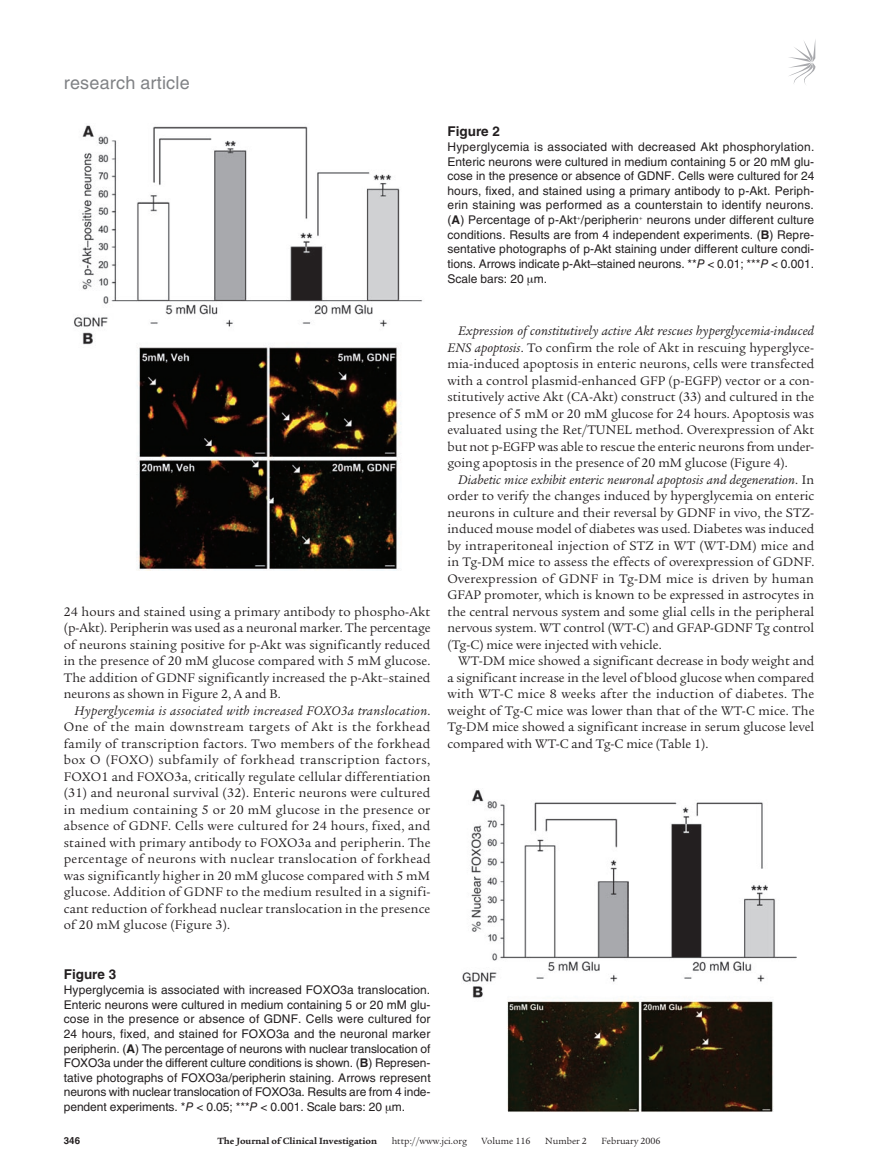
<style>
.page{position:relative;width:878px;height:1174px;background:#fff}
.page>*{position:absolute;margin:0;border:0;box-sizing:border-box;transform-origin:0 0}
.t1{font:18px "Helvetica LT Std";letter-spacing:.01em;color:#808285}
.t2{font:13.5px/16.5px "Legacy Serif Std";color:#231f20;text-align:justify}
.t3{font:700 13.5px "Helvetica LT Std";color:#231f20}
.t4{font:12px/14.7px "Helvetica LT Std";letter-spacing:-.005em;color:#231f20;text-align:justify}
.t5{font:9.75px "Legacy Serif Std";color:#231f20}
.t6{font:700 9.75px "Legacy Serif Std";color:#231f20}
.t7{font:700 9.75px "Helvetica LT Std";color:#231f20}
.s1{font-weight:700}
.s2{font-style:italic}
</style>
<div class="page">
<svg style="left:789px;top:41px;width:26px;height:44px"></svg>
<img style="left:74px;top:125px;width:349px;height:445px">
<img style="left:462px;top:789px;width:335px;height:323px">
<h1 class="t1" style="left:64px;top:72px;width:127px">research article</h1>
<p class="t3" style="left:447px;top:123px;width:54px">Figure 2</p>
<p class="t4" style="left:447px;top:139px;width:368px">Hyperglycemia is associated with decreased Akt phosphorylation.<br>Enteric neurons were cultured in medium containing 5 or 20 mM glu&shy;cose in the presence or absence of GDNF. Cells were cultured for 24 hours, fixed, and stained using a primary antibody to p-Akt. Periph&shy;erin staining was performed as a counterstain to identify neurons. (<span class="s1">A</span>) Percentage of p-Akt<sup>+</sup>/peripherin<sup>+</sup> neurons under different culture conditions. Results are from 4 independent experiments. (<span class="s1">B</span>) Repre&shy;sentative photographs of p-Akt staining under different culture condi&shy;tions. Arrows indicate p-Akt–stained neurons. **<span class="s2">P</span> &lt; 0.01; ***<span class="s2">P</span> &lt; 0.001.<br>Scale bars: 20 m.</p>
<p class="t2" style="left:64px;top:603px;width:368px">24 hours and stained using a primary antibody to phospho-Akt (p-Akt). Peripherin was used as a neuronal marker. The percentage of neurons staining positive for p-Akt was significantly reduced in the presence of 20 mM glucose compared with 5 mM glucose.<br>The addition of GDNF significantly increased the p-Akt–stained neurons as shown in Figure 2, A and B.</p>
<p class="t2" style="left:64px;top:702px;width:368px;text-indent:11px"><span class="s2">Hyperglycemia is associated with increased FOXO3a translocation</span>.<br>One of the main downstream targets of Akt is the forkhead family of transcription factors. Two members of the forkhead box O (FOXO) subfamily of forkhead transcription factors, FOXO1 and FOXO3a, critically regulate cellular differentiation (31) and neuronal survival (32). Enteric neurons were cultured in medium containing 5 or 20 mM glucose in the presence or absence of GDNF. Cells were cultured for 24 hours, fixed, and stained with primary antibody to FOXO3a and peripherin. The percentage of neurons with nuclear translocation of forkhead was significantly higher in 20 mM glucose compared with 5 mM glucose. Addition of GDNF to the medium resulted in a signifi&shy;cant reduction of forkhead nuclear translocation in the presence of 20 mM glucose (Figure 3).</p>
<p class="t3" style="left:64px;top:966px;width:54px">Figure 3</p>
<p class="t4" style="left:64px;top:982px;width:368px">Hyperglycemia is associated with increased FOXO3a translocation.<br>Enteric neurons were cultured in medium containing 5 or 20 mM glu&shy;cose in the presence or absence of GDNF. Cells were cultured for 24 hours, fixed, and stained for FOXO3a and the neuronal marker peripherin. (<span class="s1">A</span>) The percentage of neurons with nuclear translocation of FOXO3a under the different culture conditions is shown. (<span class="s1">B</span>) Represen&shy;tative photographs of FOXO3a/peripherin staining. Arrows represent neurons with nuclear translocation of FOXO3a. Results are from 4 inde&shy;pendent experiments. *<span class="s2">P</span> &lt; 0.05; ***<span class="s2">P</span> &lt; 0.001. Scale bars: 20 m.</p>
<p class="t2" style="left:447px;top:323px;width:368px;text-indent:11px"><span class="s2">Expression of constitutively active Akt rescues hyperglycemia-induced ENS apoptosis</span>. To confirm the role of Akt in rescuing hyperglyce&shy;mia-induced apoptosis in enteric neurons, cells were transfected with a control plasmid-enhanced GFP (p-EGFP) vector or a con&shy;stitutively active Akt (CA-Akt) construct (33) and cultured in the presence of 5 mM or 20 mM glucose for 24 hours. Apoptosis was evaluated using the Ret/TUNEL method. Overexpression of Akt but not p-EGFP was able to rescue the enteric neurons from under&shy;going apoptosis in the presence of 20 mM glucose (Figure 4).</p>
<p class="t2" style="left:447px;top:471px;width:368px;text-indent:11px"><span class="s2">Diabetic mice exhibit enteric neuronal apoptosis and degeneration</span>. In order to verify the changes induced by hyperglycemia on enteric neurons in culture and their reversal by GDNF in vivo, the STZ&shy;induced mouse model of diabetes was used. Diabetes was induced by intraperitoneal injection of STZ in WT (WT-DM) mice and in Tg-DM mice to assess the effects of overexpression of GDNF.<br>Overexpression of GDNF in Tg-DM mice is driven by human GFAP promoter, which is known to be expressed in astrocytes in the central nervous system and some glial cells in the peripheral nervous system. WT control (WT-C) and GFAP-GDNF Tg control (Tg-C) mice were injected with vehicle.</p>
<p class="t2" style="left:447px;top:653px;width:368px;text-indent:11px">WT-DM mice showed a significant decrease in body weight and a significant increase in the level of blood glucose when compared with WT-C mice 8 weeks after the induction of diabetes. The weight of Tg-C mice was lower than that of the WT-C mice. The Tg-DM mice showed a significant increase in serum glucose level compared with WT-C and Tg-C mice (Table 1).</p>
<p class="t7" style="left:64px;top:1134px;width:18px">346</p>
<p class="t6" style="left:217px;top:1135px;width:161px">The Journal of Clinical Investigation</p>
<p class="t5" style="left:391px;top:1135px;width:77px">http://www.jci.org</p>
<p class="t5" style="left:481px;top:1135px;width:50px">Volume 116</p>
<p class="t5" style="left:545px;top:1135px;width:43px">Number 2</p>
<p class="t5" style="left:601px;top:1135px;width:61px">February 2006</p>
</div>
